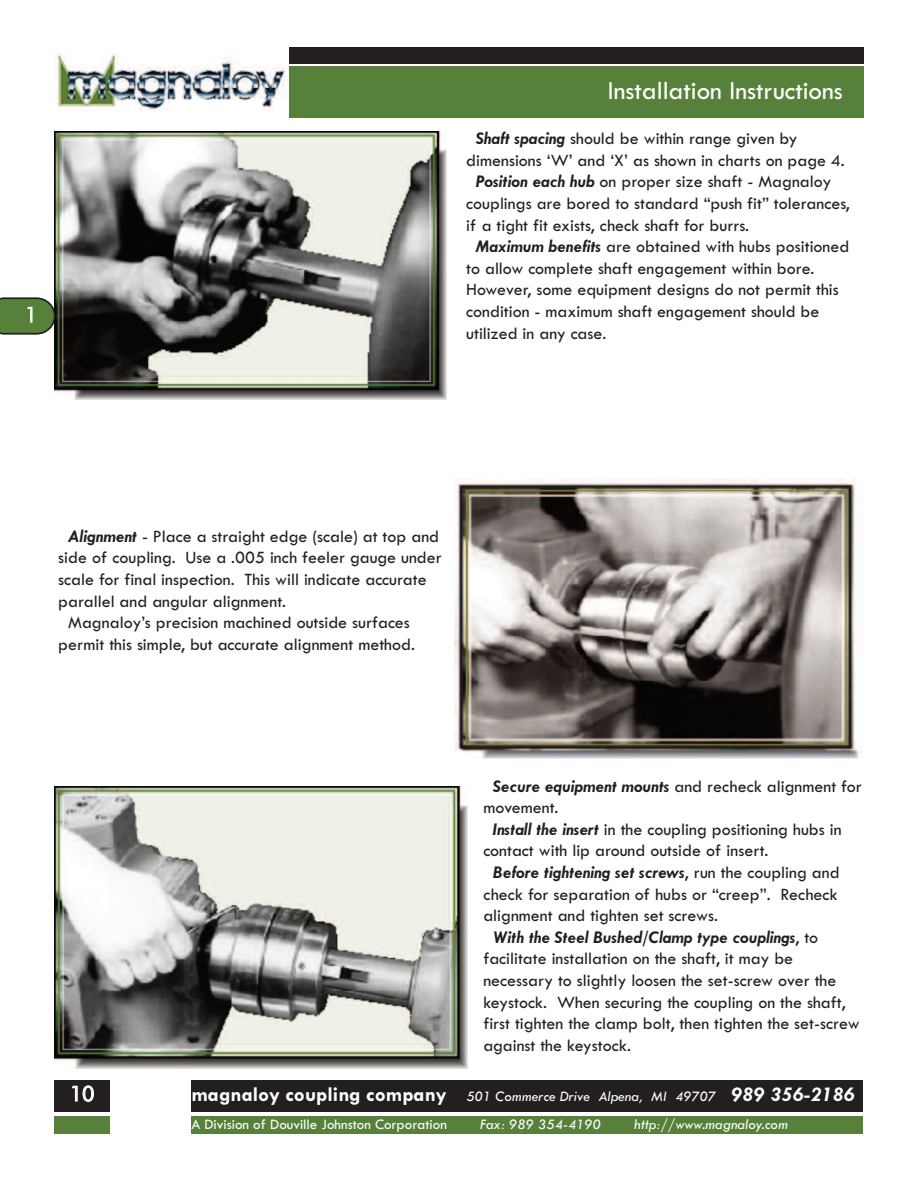
<style>
.page{position:relative;width:918px;height:1188px;background:#fff}
.page>*{position:absolute;margin:0;border:0;box-sizing:border-box;transform-origin:0 0}
.t1{font:27px "Tw Cen";color:#fff}
.t2{font:21px "Futura BT";color:#fff}
.t3{font:300 21px "Futura BT";color:#fff}
.t4{font:18px "Tw Cen";color:#231f20}
.t5{font:italic 700 18px "Tw Cen";color:#231f20}
.t6{font:15px/28px "Tw Cen";color:#fff}
.t7{font:italic 15px "Tw Cen";color:#fff}
.s1{font-weight:700;font-style:italic}
.s2{font-weight:400;font-style:normal}
.s3{font-weight:700;font-size:21px}
.s4{font-style:italic}
.s5{font-weight:700;font-style:italic;font-size:21px}
</style>
<div class="page">
<div style="left:290px;top:47px;width:574px;height:17px;background:#231f20"></div>
<div style="left:290px;top:67px;width:574px;height:51px;background:#57813a"></div>
<div style="left:54px;top:1117px;width:55px;height:17px;background:#57813a"></div>
<div style="left:191px;top:1080px;width:672px;height:32px;background:#231f20"></div>
<div style="left:191px;top:1117px;width:672px;height:17px;background:#57813a"></div>
<div style="left:54px;top:1080px;width:55px;height:32px;background:#231f20"></div>
<img style="left:54px;top:53px;width:231px;height:58px">
<img style="left:54px;top:132px;width:392px;height:268px">
<img style="left:454px;top:478px;width:407px;height:281px">
<img style="left:54px;top:786px;width:413px;height:282px">
<svg style="left:0;top:298px;width:55px;height:36px;background:#597c40"></svg>
<p class="t3" style="left:25px;top:303px;width:14px">1</p>
<h1 class="t1" style="left:608px;top:74px;width:237px">Installation Instructions</h1>
<p class="t4" style="left:476px;top:127px;width:323px"><span class="s1">Shaft spacing</span> should be within range given by</p>
<p class="t4" style="left:466px;top:149px;width:380px">dimensions ‘W’ and ‘X’ as shown in charts on page 4.</p>
<p class="t4" style="left:476px;top:171px;width:357px"><span class="s1">Position each hub</span> on proper size shaft - Magnaloy</p>
<p class="t4" style="left:466px;top:192px;width:385px">couplings are bored to standard “push fit” tolerances,</p>
<p class="t4" style="left:466px;top:214px;width:284px">if a tight fit exists, check shaft for burrs.</p>
<p class="t4" style="left:476px;top:235px;width:375px"><span class="s1">Maximum benefits</span> are obtained with hubs positioned</p>
<p class="t4" style="left:466px;top:257px;width:350px">to allow complete shaft engagement within bore.</p>
<p class="t4" style="left:466px;top:279px;width:374px">However, some equipment designs do not permit this</p>
<p class="t4" style="left:466px;top:300px;width:355px">condition - maximum shaft engagement should be</p>
<p class="t4" style="left:466px;top:322px;width:142px">utilized in any case.</p>
<p class="t4" style="left:68px;top:525px;width:372px"><span class="s1">Alignment</span> - Place a straight edge (scale) at top and</p>
<p class="t4" style="left:58px;top:547px;width:385px">side of coupling. Use a .005 inch feeler gauge under</p>
<p class="t4" style="left:58px;top:568px;width:370px">scale for final inspection. This will indicate accurate</p>
<p class="t4" style="left:58px;top:590px;width:229px">parallel and angular alignment.</p>
<p class="t4" style="left:68px;top:611px;width:343px">Magnaloy’s precision machined outside surfaces</p>
<p class="t4" style="left:58px;top:633px;width:358px">permit this simple, but accurate alignment method.</p>
<p class="t4" style="left:493px;top:775px;width:370px"><span class="s1">Secure equipment mounts</span> and recheck alignment for</p>
<p class="t4" style="left:483px;top:797px;width:77px">movement.</p>
<p class="t4" style="left:493px;top:818px;width:350px"><span class="s1">Install the insert</span> in the coupling positioning hubs in</p>
<p class="t4" style="left:483px;top:840px;width:287px">contact with lip around outside of insert.</p>
<p class="t5" style="left:493px;top:861px;width:348px">Before tightening set screws<span class="s2">, run the coupling and</span></p>
<p class="t4" style="left:483px;top:883px;width:356px">check for separation of hubs or “creep”. Recheck</p>
<p class="t4" style="left:483px;top:905px;width:236px">alignment and tighten set screws.</p>
<p class="t5" style="left:493px;top:926px;width:327px">With the Steel Bushed/Clamp type couplings<span class="s2">, to</span></p>
<p class="t4" style="left:483px;top:948px;width:311px">facilitate installation on the shaft, it may be</p>
<p class="t4" style="left:483px;top:969px;width:355px">necessary to slightly loosen the set-screw over the</p>
<p class="t4" style="left:483px;top:991px;width:364px">keystock. When securing the coupling on the shaft,</p>
<p class="t4" style="left:483px;top:1013px;width:378px">first tighten the clamp bolt, then tighten the set-screw</p>
<p class="t4" style="left:483px;top:1034px;width:149px">against the keystock.</p>
<p class="t2" style="left:70px;top:1082px;width:26px">10</p>
<p class="t2" style="left:72px;top:1085px;width:14px">9</p>
<p class="t6" style="left:191px;top:1082px;width:665px"><span class="s3">magnaloy coupling company</span> <span class="s4">501 Commerce Drive Alpena, MI 49707</span> <span class="s5">989 356-2186<br></span>A Division of Douville Johnston Corporation</p>
<p class="t7" style="left:480px;top:1115px;width:123px">Fax: 989 354-4190</p>
<p class="t7" style="left:634px;top:1115px;width:155px">http://www.magnaloy.com</p>
</div>
